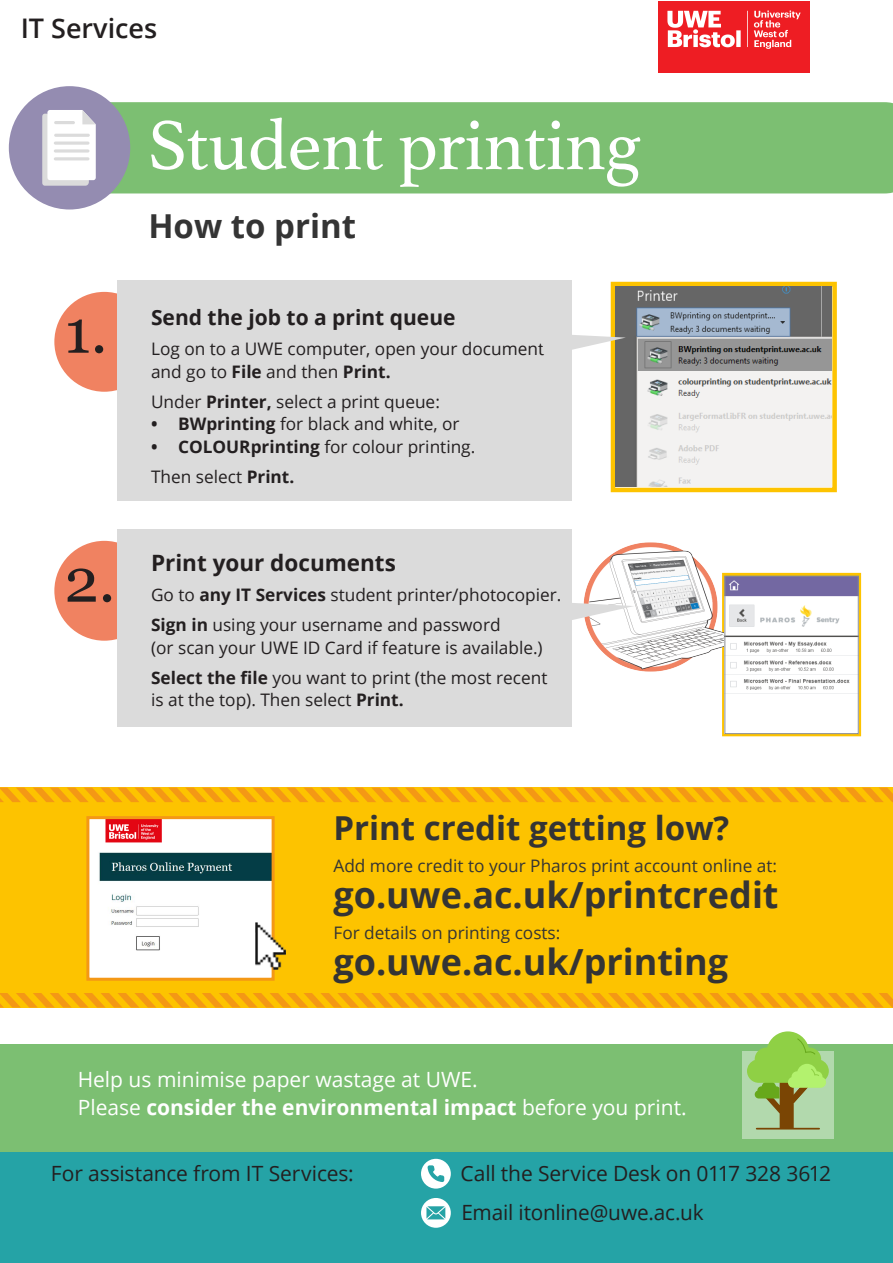
<style>
.page{position:relative;width:893px;height:1263px;background:#fff}
.page>*{position:absolute;margin:0;border:0;box-sizing:border-box;transform-origin:0 0}
.t1{font:73.5px "Athelas";letter-spacing:-.01em;color:#fff}
.t2{font:61.5px "Georgia";color:#231f20}
.t3{font:700 36px "Open Sans";color:#343434}
.t4{font:700 33px "Open Sans";color:#343434}
.t5{font:600 27px "Open Sans";color:#231f20}
.t6{font:700 22.5px "Open Sans";color:#231f20}
.t7{font:21px/39px "Open Sans";letter-spacing:-.01em;color:#231f20}
.t8{font:700 21px "Open Sans";color:#fff}
.t9{font:21px "Open Sans";color:#fff}
.t10{font:700 21px "Open Sans";color:#231f20}
.t11{font:17.25px/22.5px "Open Sans";color:#231f20}
.t12{font:17.25px "Open Sans";color:#343434}
.s1{font-weight:700}
.s2{font-weight:400}
</style>
<div class="page">
<div style="left:0;top:1147px;width:893px;height:115px;background:#25a3a6"></div>
<div style="left:111px;top:102px;width:782px;height:91px;background:#7cbf72"></div>
<div style="left:54px;top:292px;width:100px;height:100px;background:#f08261;border-radius:50%"></div>
<div style="left:54px;top:541px;width:100px;height:100px;background:#f08261;border-radius:50%"></div>
<div style="left:0;top:787px;width:893px;height:220px;background:#fdc300"></div>
<svg style="left:0;top:787px;width:893px;height:15px"></svg>
<svg style="left:0;top:993px;width:893px;height:14px"></svg>
<div style="left:0;top:1044px;width:893px;height:108px;background:#7cbf72"></div>
<div style="left:9px;top:86px;width:121px;height:123px;background:#948cb1;border-radius:50%"></div>
<svg style="left:42px;top:110px;width:54px;height:76px;background:#f1f0f2"></svg>
<hr style="left:54px;top:134px;width:36px;height:3px;background:#dbdbdb;border-radius:2px">
<hr style="left:54px;top:142px;width:35px;height:3px;background:#dbdbdb;border-radius:2px">
<hr style="left:54px;top:149px;width:35px;height:4px;background:#e2e2e2;border-radius:2px">
<hr style="left:54px;top:157px;width:35px;height:3px;background:#dbdbdb;border-radius:2px">
<hr style="left:54px;top:121px;width:21px;height:3px;background:#dbdbdb;border-radius:2px">
<div style="left:117px;top:529px;width:455px;height:198px;background:#dbdbdb"></div>
<div style="left:117px;top:281px;width:455px;height:220px;background:#dbdbdb"></div>
<div style="left:742px;top:1051px;width:92px;height:88px;background:#b2d9ad"></div>
<svg style="left:610px;top:281px;width:227px;height:212px;background:#f0c537"></svg>
<div style="left:421px;top:1159px;width:30px;height:29px;background:#fff;border-radius:50%"></div>
<svg style="left:428px;top:1165px;width:16px;height:17px"></svg>
<svg style="left:421px;top:1198px;width:30px;height:30px"></svg>
<svg style="left:426px;top:1206px;width:19px;height:13px"></svg>
<svg style="left:722px;top:572px;width:140px;height:165px"></svg>
<img style="left:616px;top:287px;width:216px;height:199px">
<img style="left:584px;top:543px;width:159px;height:128px">
<img style="left:726px;top:578px;width:131px;height:154px">
<div style="left:724px;top:576px;width:135px;height:158px;border:1px solid #8a8c8f"></div>
<svg style="left:86px;top:816px;width:190px;height:165px;background:#d5d0c7"></svg>
<svg style="left:747px;top:1031px;width:82px;height:98px"></svg>
<img style="left:256px;top:922px;width:29px;height:47px">
<svg style="left:572px;top:601px;width:62px;height:23px"></svg>
<svg style="left:572px;top:333px;width:54px;height:22px"></svg>
<img style="left:659px;top:1px;width:150px;height:72px">
<p class="t5" style="left:21px;top:9px;width:138px">IT Services</p>
<p class="t1" style="left:147px;top:104px;width:495px">Student printing</p>
<p class="t4" style="left:148px;top:203px;width:209px">How to print</p>
<p class="t2" style="left:64px;top:294px;width:45px">1.</p>
<p class="t10" style="left:151px;top:303px;width:306px">Send the job to a print queue</p>
<p class="t11" style="left:151px;top:337px;width:395px">Log on to a UWE computer, open your document and go to <span class="s1">File</span> and then <span class="s1">Print.</span></p>
<p class="t11" style="left:151px;top:390px;width:290px">Under <span class="s1">Printer,</span> select a print queue:</p>
<p class="t11" style="left:151px;top:412px;width:310px"><span class="s1">• BWprinting</span> for black and white, or</p>
<p class="t11" style="left:151px;top:435px;width:326px"><span class="s1">• COLOURprinting</span> for colour printing.</p>
<p class="t11" style="left:151px;top:465px;width:145px">Then select <span class="s1">Print.</span></p>
<p class="t2" style="left:64px;top:543px;width:52px">2.</p>
<p class="t6" style="left:151px;top:547px;width:246px">Print your documents</p>
<p class="t11" style="left:151px;top:583px;width:412px">Go to <span class="s1">any IT Services</span> student printer/photocopier.</p>
<p class="t11" style="left:151px;top:613px;width:393px"><span class="s1">Sign in</span> using your username and password<br>(or scan your UWE ID Card if feature is available.)</p>
<p class="t11" style="left:151px;top:666px;width:398px"><span class="s1">Select the file</span> you want to print (the most recent is at the top). Then select <span class="s1">Print.</span></p>
<p class="t4" style="left:333px;top:805px;width:397px">Print credit getting low?</p>
<p class="t12" style="left:333px;top:853px;width:445px">Add more credit to your Pharos print account online at:</p>
<p class="t3" style="left:333px;top:869px;width:447px">go.uwe.ac.uk/printcredit</p>
<p class="t12" style="left:333px;top:921px;width:229px">For details on printing costs:</p>
<p class="t3" style="left:333px;top:937px;width:396px">go.uwe.ac.uk/printing</p>
<p class="t9" style="left:78px;top:1065px;width:402px">Help us minimise paper wastage at UWE.</p>
<p class="t8" style="left:78px;top:1093px;width:610px"><span class="s2">Please</span> consider the environmental impact <span class="s2">before you print.</span></p>
<p class="t7" style="left:51px;top:1153px;width:304px">For assistance from IT Services:</p>
<p class="t7" style="left:461px;top:1153px;width:372px">Call the Service Desk on 0117 328 3612<br>Email itonline@uwe.ac.uk</p>
</div>
